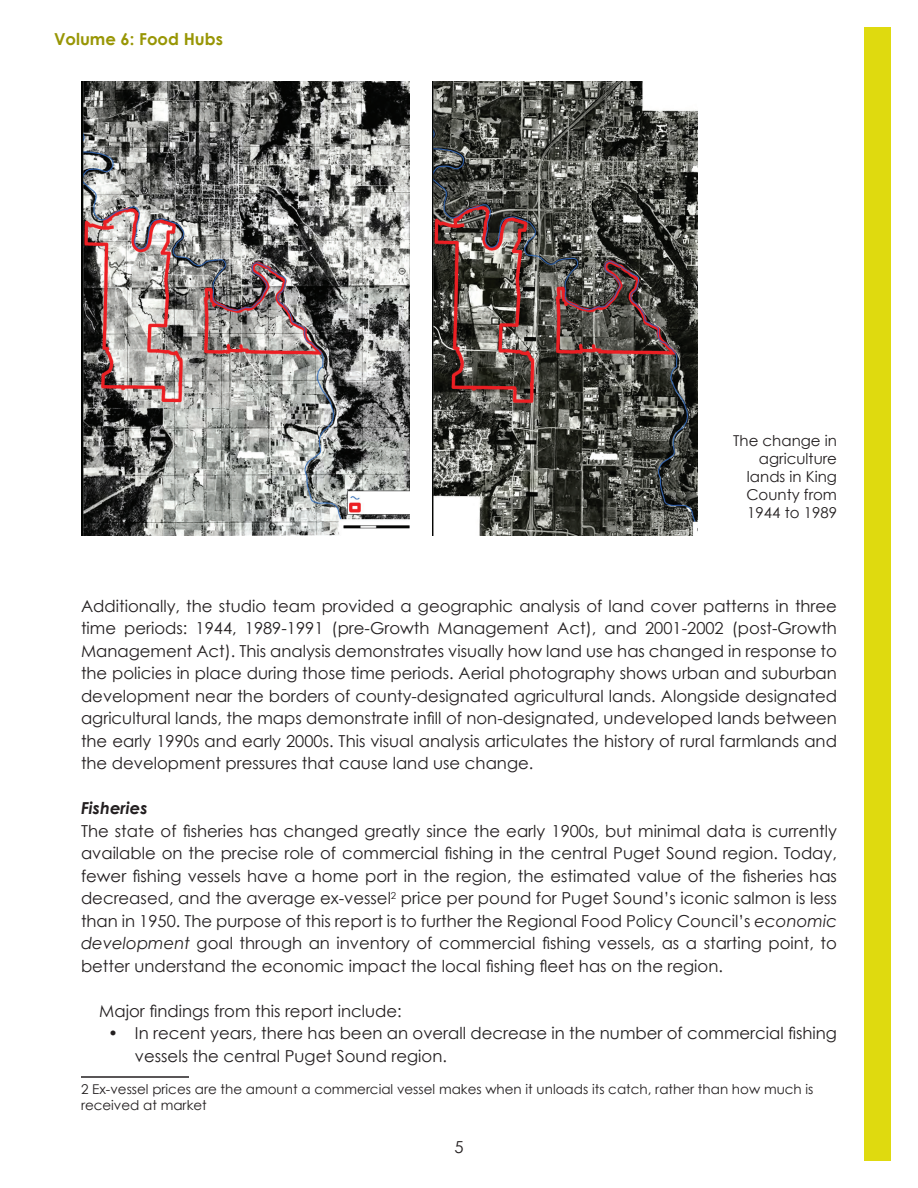
<style>
.page{position:relative;width:918px;height:1188px;background:#fff}
.page>*{position:absolute;margin:0;border:0;box-sizing:border-box;transform-origin:0 0}
.t1{font:16.5px/22.5px "Century Gothic";color:#231f20;text-align:justify}
.t2{font:700 16.5px "Century Gothic";color:#989605}
.t3{font:italic 700 16.5px "Century Gothic";color:#231f20}
.t4{font:15px/18px "Century Gothic";color:#231f20;text-align:right}
.t5{font:13.5px/16.5px "Century Gothic";color:#231f20}
.s1{font-style:italic}
</style>
<div class="page">
<div style="left:864px;top:27px;width:27px;height:1134px;background:#dfda0f"></div>
<hr style="left:81px;top:1076px;width:108px;height:2px;background:#231f20">
<img style="left:81px;top:81px;width:329px;height:454px">
<img style="left:432px;top:81px;width:266px;height:454px">
<p class="t2" style="left:54px;top:29px;width:170px">Volume 6: Food Hubs</p>
<p class="t4" style="left:733px;top:432px;width:105px">The change in agriculture lands in King<br>County from<br>1944 to 1989</p>
<p class="t1" style="left:81px;top:594px;width:758px">Additionally, the studio team provided a geographic analysis of land cover patterns in three time periods: 1944, 1989-1991 (pre-Growth Management Act), and 2001-2002 (post-Growth Management Act). This analysis demonstrates visually how land use has changed in response to the policies in place during those time periods. Aerial photography shows urban and suburban development near the borders of county-designated agricultural lands. Alongside designated agricultural lands, the maps demonstrate infill of non-designated, undeveloped lands between the early 1990s and early 2000s. This visual analysis articulates the history of rural farmlands and the development pressures that cause land use change.</p>
<p class="t3" style="left:81px;top:798px;width:68px">Fisheries</p>
<p class="t1" style="left:81px;top:819px;width:758px">The state of fisheries has changed greatly since the early 1900s, but minimal data is currently available on the precise role of commercial fishing in the central Puget Sound region. Today, fewer fishing vessels have a home port in the region, the estimated value of the fisheries has decreased, and the average ex-vessel<sup>2</sup> price per pound for Puget Sound’s iconic salmon is less than in 1950. The purpose of this report is to further the Regional Food Policy Council’s <span class="s1">economic development</span> goal through an inventory of commercial fishing vessels, as a starting point, to better understand the economic impact the local fishing fleet has on the region.</p>
<p class="t1" style="left:99px;top:999px;width:304px">Major findings from this report include:</p>
<p class="t1" style="left:135px;top:1022px;width:704px;text-indent:-27px">• In recent years, there has been an overall decrease in the number of commercial fishing vessels the central Puget Sound region.</p>
<p class="t5" style="left:81px;top:1080px;width:734px">2 Ex-vessel prices are the amount a commercial vessel makes when it unloads its catch, rather than how much is received at market</p>
<p class="t1" style="left:454px;top:1136px;width:11px">5</p>
</div>
